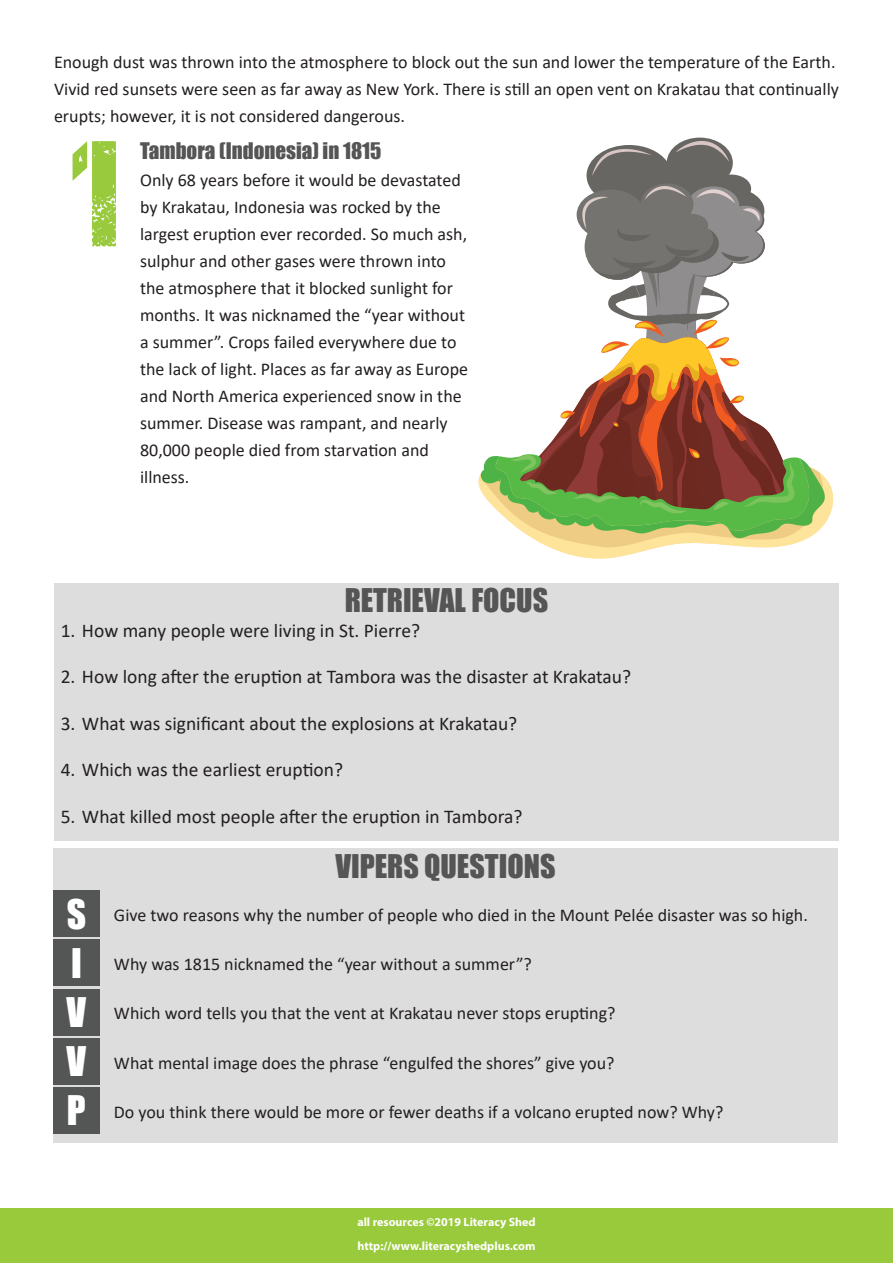
<style>
.page{position:relative;width:893px;height:1263px;background:#fff}
.page>*{position:absolute;margin:0;border:0;box-sizing:border-box;transform-origin:0 0}
.t1{font:150px "Captureit";color:#99ca3e}
.t2{font:30px "Impact";color:#545554}
.t3{font:21px "Impact";color:#545554}
.t4{font:19.5px "Calibri";color:#231f20}
.t5{font:18px/27px "Calibri";color:#231f20}
.t6{font:700 12px/24px "Myriad Pro";color:#fff}
.s1{font-family:"Impact";font-size:37.5px;color:#fff}
</style>
<div class="page">
<div style="left:0;top:1209px;width:893px;height:54px;background:#99ca3b"></div>
<div style="left:54px;top:583px;width:785px;height:257px;background:#ddddde"></div>
<div style="left:53px;top:848px;width:785px;height:295px;background:#ddddde"></div>
<div style="left:53px;top:890px;width:47px;height:47px;background:#545555"></div>
<div style="left:53px;top:939px;width:47px;height:47px;background:#545555"></div>
<div style="left:53px;top:989px;width:47px;height:46px;background:#545555"></div>
<div style="left:53px;top:1038px;width:47px;height:47px;background:#545555"></div>
<div style="left:53px;top:1087px;width:47px;height:47px;background:#545555"></div>
<svg style="left:478px;top:138px;width:356px;height:421px"></svg>
<p class="t5" style="left:54px;top:48px;width:786px">Enough dust was thrown into the atmosphere to block out the sun and lower the temperature of the Earth.<br>Vivid red sunsets were seen as far away as New York. There is still an open vent on Krakatau that continually erupts; however, it is not considered dangerous.</p>
<p class="t3" style="left:140px;top:134px;width:243px">Tambora (Indonesia) in 1815</p>
<p class="t5" style="left:140px;top:166px;width:329px">Only 68 years before it would be devastated by Krakatau, Indonesia was rocked by the largest eruption ever recorded. So much ash, sulphur and other gases were thrown into the atmosphere that it blocked sunlight for months. It was nicknamed the “year without a summer”. Crops failed everywhere due to the lack of light. Places as far away as Europe and North America experienced snow in the summer. Disease was rampant, and nearly 80,000 people died from starvation and illness.</p>
<h1 class="t1" style="left:73px;top:110px;width:51px">1</h1>
<h2 class="t2" style="left:345px;top:577px;width:205px">RETRIEVAL FOCUS</h2>
<p class="t4" style="left:61px;top:616px;width:361px">1. How many people were living in St. Pierre?</p>
<p class="t4" style="left:61px;top:663px;width:572px">2. How long after the eruption at Tambora was the disaster at Krakatau?</p>
<p class="t4" style="left:61px;top:709px;width:458px">3. What was significant about the explosions at Krakatau?</p>
<p class="t4" style="left:61px;top:756px;width:284px">4. Which was the earliest eruption?</p>
<p class="t4" style="left:61px;top:802px;width:463px">5. What killed most people after the eruption in Tambora?</p>
<h2 class="t2" style="left:335px;top:843px;width:222px">VIPERS QUESTIONS</h2>
<p class="t5" style="left:67px;top:901px;width:743px"><span class="s1">S</span> Give two reasons why the number of people who died in the Mount Pelée disaster was so high.</p>
<p class="t5" style="left:71px;top:950px;width:462px"><span class="s1">I</span> Why was 1815 nicknamed the “year without a summer”?</p>
<p class="t5" style="left:67px;top:999px;width:550px"><span class="s1">V</span> Which word tells you that the vent at Krakatau never stops erupting?</p>
<p class="t5" style="left:67px;top:1048px;width:549px"><span class="s1">V</span> What mental image does the phrase “engulfed the shores” give you?</p>
<p class="t5" style="left:67px;top:1098px;width:658px"><span class="s1">P</span> Do you think there would be more or fewer deaths if a volcano erupted now? Why?</p>
<p class="t6" style="left:357px;top:1209px;width:180px">all resources ©2019 Literacy Shed http://www.literacyshedplus.com</p>
</div>
